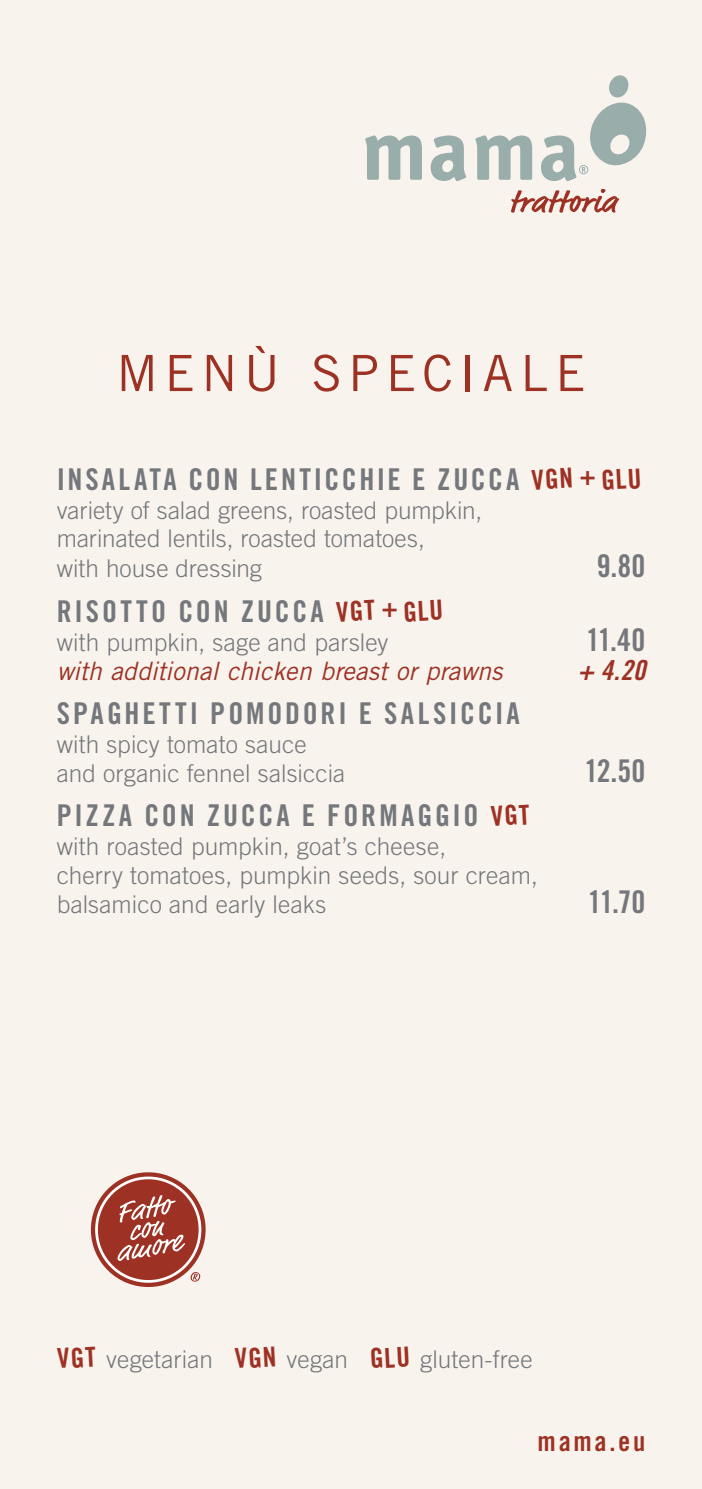
<style>
.page{position:relative;width:702px;height:1489px;background:#fff}
.page>*{position:absolute;margin:0;border:0;box-sizing:border-box;transform-origin:0 0}
.t1{font:50px "Trade Gothic";letter-spacing:.13em;color:#9d3224}
.t2{font:31.25px "Trade Gothic Bold Cond Twenty";letter-spacing:-.01em;color:#74777b}
.t3{font:30px "Trade Gothic Bold Cond Twenty";letter-spacing:.09em;color:#74777b}
.t4{font:27.5px "Trade Gothic Bold Cond Twenty";letter-spacing:.095em;color:#9d3224}
.t5{font:27.5px "Trade Gothic Bold Cond Twenty Obl";color:#9d3224}
.t6{font:italic 25.25px "Trade Gothic";letter-spacing:-.005em;color:#9d3224}
.t7{font:300 24.5px/29px "Trade Gothic";letter-spacing:.005em;color:#74777b}
</style>
<div class="page">
<div style="left:0;top:0;width:702px;height:1488px;background:#f9f3ed"></div>
<svg style="left:90px;top:1172px;width:116px;height:115px"></svg>
<svg style="left:511px;top:189px;width:108px;height:24px"></svg>
<svg style="left:365px;top:135px;width:57px;height:45px"></svg>
<svg style="left:430px;top:135px;width:36px;height:46px"></svg>
<svg style="left:475px;top:135px;width:57px;height:45px"></svg>
<svg style="left:541px;top:75px;width:106px;height:106px"></svg>
<h1 class="t1" style="left:116px;top:343px;width:471px">MENÙ SPECIALE</h1>
<p class="t3" style="left:57px;top:461px;width:464px">INSALATA CON LENTICCHIE E ZUCCA</p>
<p class="t4" style="left:579px;top:459px;width:18px">+</p>
<p class="t7" style="left:57px;top:495px;width:427px">variety of salad greens, roasted pumpkin, marinated lentils, roasted tomatoes,<br>with house dressing</p>
<p class="t2" style="left:596px;top:546px;width:50px">9.80</p>
<p class="t3" style="left:57px;top:592px;width:268px">RISOTTO CON ZUCCA</p>
<p class="t4" style="left:381px;top:590px;width:18px">+</p>
<p class="t7" style="left:57px;top:627px;width:333px">with pumpkin, sage and parsley</p>
<p class="t2" style="left:586px;top:620px;width:61px">11.40</p>
<p class="t6" style="left:57px;top:655px;width:447px">with additional chicken breast or prawns</p>
<p class="t5" style="left:577px;top:653px;width:69px">+ 4.20</p>
<p class="t3" style="left:57px;top:695px;width:464px">SPAGHETTI POMODORI E SALSICCIA</p>
<p class="t7" style="left:57px;top:729px;width:290px">with spicy tomato sauce and organic fennel salsiccia</p>
<p class="t2" style="left:584px;top:751px;width:62px">12.50</p>
<p class="t3" style="left:57px;top:797px;width:423px">PIZZA CON ZUCCA E FORMAGGIO</p>
<p class="t7" style="left:57px;top:831px;width:482px">with roasted pumpkin, goat’s cheese,<br>cherry tomatoes, pumpkin seeds, sour cream, balsamico and early leaks</p>
<p class="t2" style="left:588px;top:882px;width:59px">11.70</p>
<p class="t7" style="left:106px;top:1344px;width:108px">vegetarian</p>
<p class="t7" style="left:286px;top:1344px;width:63px">vegan</p>
<p class="t7" style="left:420px;top:1344px;width:114px">gluten-free</p>
<p class="t4" style="left:537px;top:1424px;width:109px">mama.eu</p>
</div>
